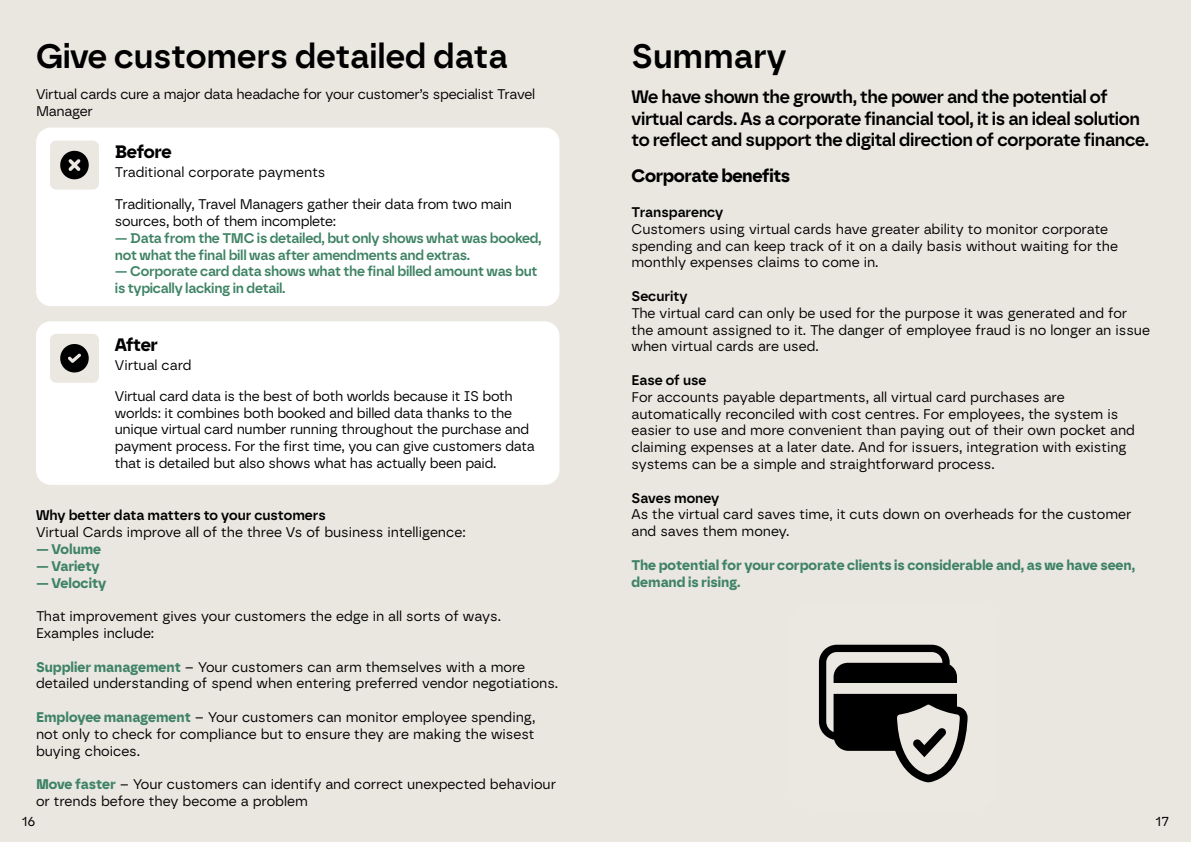
<style>
.page{position:relative;width:1191px;height:842px;background:#eae7e1}
.page>*{position:absolute;margin:0;border:0;box-sizing:border-box;transform-origin:0 0}
.t1{font:600 34px "Borna";color:#000}
.t2{font:600 18px/21.6px "Borna";letter-spacing:-.02em;color:#000}
.t3{font:700 18px "Borna";letter-spacing:-.02em;color:#000}
.t4{font:14px/16.8px "Borna";color:#000}
.t5{font:14px/16.8px "Borna";letter-spacing:-.02em;color:#000}
.t6{font:600 14px/16.8px "Borna";letter-spacing:-.02em;color:#3f8366}
.t7{font:700 14px/16.8px "Borna";color:#3f8366}
.t8{font:600 14px "Borna";color:#000}
.s1{font-weight:700;color:#3f8366}
</style>
<div class="page">
<div style="left:37px;top:128px;width:522px;height:178px;background:#fff;border-radius:14px"></div>
<div style="left:36px;top:128px;width:523px;height:178px;border:1px solid #fff;border-radius:14px"></div>
<div style="left:37px;top:322px;width:522px;height:162px;background:#fff;border-radius:14px"></div>
<div style="left:36px;top:321px;width:523px;height:164px;border:1px solid #fff;border-radius:14px"></div>
<div style="left:50px;top:334px;width:49px;height:49px;background:#ebe7e1;border-radius:6px"></div>
<svg style="left:60px;top:344px;width:29px;height:29px"></svg>
<div style="left:50px;top:141px;width:49px;height:48px;background:#ebe7e1;border-radius:6px"></div>
<svg style="left:60px;top:150px;width:29px;height:30px"></svg>
<svg style="left:819px;top:645px;width:148px;height:137px"></svg>
<h1 class="t1" style="left:36px;top:36px;width:473px">Give customers detailed data</h1>
<p class="t5" style="left:36px;top:86px;width:501px">Virtual cards cure a major data headache for your customer’s specialist Travel<br>Manager</p>
<p class="t3" style="left:115px;top:140px;width:58px">Before</p>
<p class="t4" style="left:115px;top:163px;width:212px">Traditional corporate payments</p>
<p class="t5" style="left:115px;top:196px;width:399px">Traditionally, Travel Managers gather their data from two main sources, both of them incomplete:</p>
<p class="t6" style="left:115px;top:229px;width:428px">— Data from the TMC is detailed, but only shows what was booked, not what the final bill was after amendments and extras.</p>
<p class="t6" style="left:115px;top:263px;width:424px">— Corporate card data shows what the final billed amount was but is typically lacking in detail.</p>
<p class="t3" style="left:115px;top:334px;width:45px">After</p>
<p class="t4" style="left:115px;top:356px;width:78px">Virtual card</p>
<p class="t5" style="left:115px;top:387px;width:421px">Virtual card data is the best of both worlds because it IS both worlds: it combines both booked and billed data thanks to the unique virtual card number running throughout the purchase and payment process. For the first time, you can give customers data that is detailed but also shows what has actually been paid.</p>
<p class="t8" style="left:36px;top:507px;width:291px">Why better data matters to your customers</p>
<p class="t4" style="left:36px;top:524px;width:431px">Virtual Cards improve all of the three Vs of business intelligence:</p>
<p class="t7" style="left:36px;top:541px;width:67px">— Volume</p>
<p class="t7" style="left:36px;top:557px;width:65px">— Variety</p>
<p class="t7" style="left:36px;top:574px;width:72px">— Velocity</p>
<p class="t4" style="left:36px;top:608px;width:466px">That improvement gives your customers the edge in all sorts of ways.<br>Examples include:</p>
<p class="t4" style="left:36px;top:658px;width:524px"><span class="s1">Supplier management</span> – Your customers can arm themselves with a more detailed understanding of spend when entering preferred vendor negotiations.</p>
<p class="t4" style="left:36px;top:708px;width:501px;text-align:justify"><span class="s1">Employee management</span> – Your customers can monitor employee spending, not only to check for compliance but to ensure they are making the wisest buying choices.</p>
<p class="t4" style="left:36px;top:776px;width:521px"><span class="s1">Move faster</span> – Your customers can identify and correct unexpected behaviour or trends before they become a problem</p>
<h1 class="t1" style="left:631px;top:36px;width:156px">Summary</h1>
<p class="t2" style="left:631px;top:86px;width:519px">We have shown the growth, the power and the potential of virtual cards. As a corporate financial tool, it is an ideal solution to reflect and support the digital direction of corporate finance.</p>
<p class="t3" style="left:631px;top:165px;width:160px">Corporate benefits</p>
<p class="t8" style="left:631px;top:203px;width:93px">Transparency</p>
<p class="t4" style="left:631px;top:220px;width:488px">Customers using virtual cards have greater ability to monitor corporate spending and can keep track of it on a daily basis without waiting for the monthly expenses claims to come in.</p>
<p class="t8" style="left:631px;top:287px;width:57px">Security</p>
<p class="t4" style="left:631px;top:304px;width:520px">The virtual card can only be used for the purpose it was generated and for the amount assigned to it. The danger of employee fraud is no longer an issue when virtual cards are used.</p>
<p class="t8" style="left:631px;top:371px;width:76px">Ease of use</p>
<p class="t4" style="left:631px;top:388px;width:505px">For accounts payable departments, all virtual card purchases are automatically reconciled with cost centres. For employees, the system is easier to use and more convenient than paying out of their own pocket and claiming expenses at a later date. And for issuers, integration with existing systems can be a simple and straightforward process.</p>
<p class="t8" style="left:631px;top:489px;width:89px">Saves money</p>
<p class="t4" style="left:631px;top:506px;width:501px">As the virtual card saves time, it cuts down on overheads for the customer and saves them money.</p>
<p class="t7" style="left:631px;top:556px;width:505px">The potential for your corporate clients is considerable and, as we have seen, demand is rising.</p>
<p class="t4" style="left:22px;top:813px;width:15px">16</p>
<p class="t4" style="left:1155px;top:813px;width:15px">17</p>
</div>
